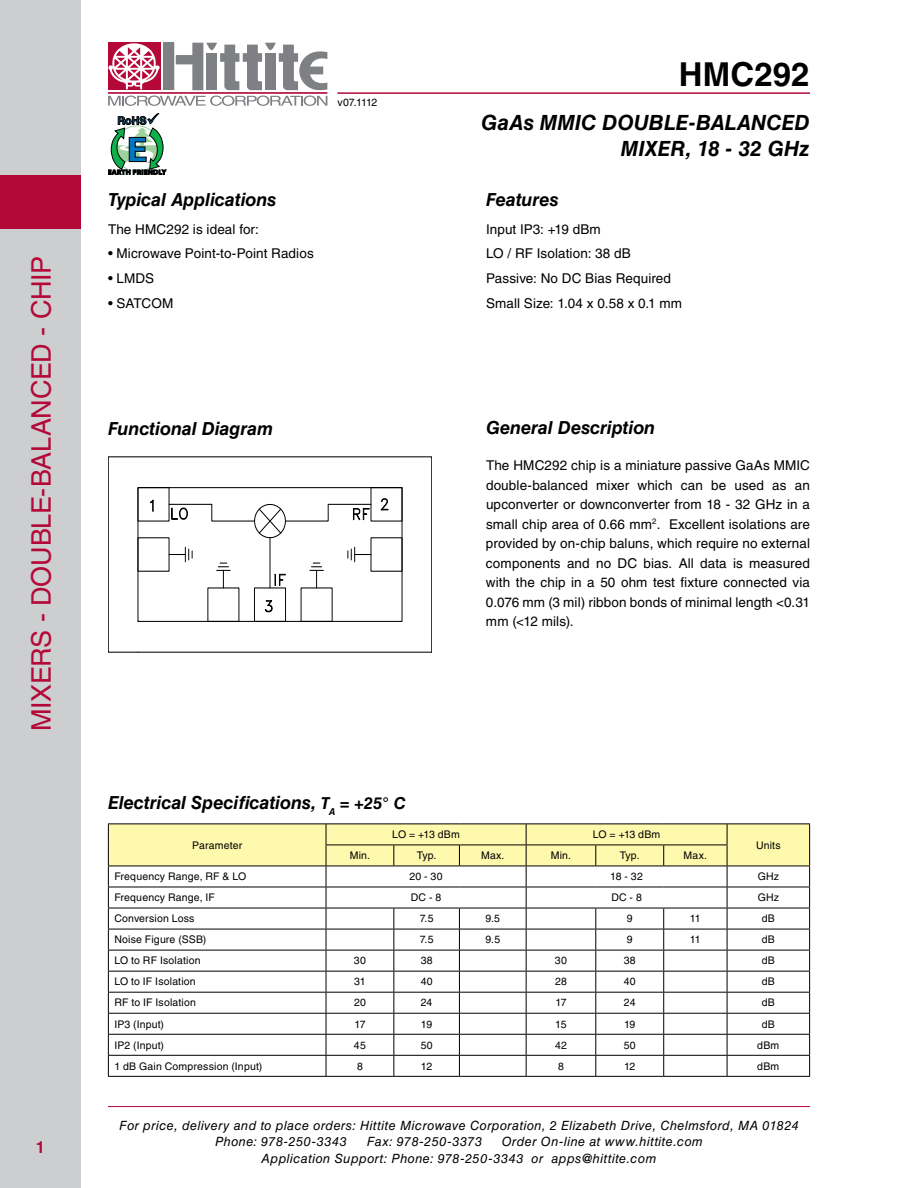
<style>
.page{position:relative;width:918px;height:1188px;background:#fff}
.page>*{position:absolute;margin:0;border:0;box-sizing:border-box;transform-origin:0 0}
.t1{font:700 33px "Helvetica LT Std";letter-spacing:.005em;color:#000}
.t2{font:27px "Helvetica LT Std";letter-spacing:-.01em;color:#b30838}
.t3{font:italic 700 21px/25.2px "Helvetica LT Std";letter-spacing:.005em;color:#000;text-align:right}
.t4{font:italic 700 18px "Helvetica LT Std";letter-spacing:-.005em;color:#000}
.t5{font:700 16.5px "Helvetica LT Std";color:#b30838}
.t6{font:13.5px/19.5px "Helvetica LT Std";letter-spacing:.01em;color:#000}
.t7{font:italic 12.75px/16.5px "Helvetica LT Std";letter-spacing:.035em;color:#000}
.t8{font:10.5px "Helvetica LT Std";letter-spacing:.015em;color:#000}
.s1{font-size:16.5px}
</style>
<div class="page">
<hr style="left:108px;top:1106px;width:702px;height:1px;background:#b30838">
<hr style="left:338px;top:92px;width:472px;height:2px;background:#b30838">
<div style="left:163px;top:43px;width:11px;height:47px;background:#7e8083"></div>
<div style="left:108px;top:43px;width:52px;height:47px;background:#b30838"></div>
<hr style="left:108px;top:92px;width:219px;height:2px;background:#b30838">
<svg style="left:176px;top:43px;width:151px;height:47px"></svg>
<svg style="left:108px;top:96px;width:219px;height:10px"></svg>
<svg style="left:108px;top:43px;width:52px;height:46px"></svg>
<svg style="left:108px;top:113px;width:58px;height:62px"></svg>
<div style="left:0;top:0;width:81px;height:1188px;background:#cdced0"></div>
<div style="left:0;top:175px;width:81px;height:54px;background:#b30838"></div>
<svg style="left:108px;top:457px;width:324px;height:195px"></svg>
<div style="left:138px;top:487px;width:264px;height:135px;border:1px solid #000"></div>
<hr style="left:138px;top:652px;width:294px;height:1px;background:#000">
<hr style="left:169px;top:504px;width:43px;height:1px;background:#000">
<hr style="left:270px;top:538px;width:1px;height:50px;background:#000">
<hr style="left:328px;top:504px;width:43px;height:1px;background:#000">
<svg style="left:217px;top:563px;width:13px;height:25px"></svg>
<div style="left:254px;top:588px;width:32px;height:34px;border:1px solid #000"></div>
<svg style="left:169px;top:547px;width:24px;height:15px"></svg>
<svg style="left:211px;top:504px;width:118px;height:34px"></svg>
<svg style="left:310px;top:563px;width:13px;height:25px"></svg>
<svg style="left:348px;top:547px;width:23px;height:15px"></svg>
<svg style="left:150px;top:499px;width:4px;height:13px"></svg>
<svg style="left:380px;top:498px;width:9px;height:13px"></svg>
<svg style="left:264px;top:600px;width:9px;height:12px"></svg>
<svg style="left:108px;top:824px;width:702px;height:252px"></svg>
<hr style="left:108px;top:1076px;width:218px;height:1px;background:#000">
<hr style="left:326px;top:1076px;width:68px;height:1px;background:#000">
<hr style="left:394px;top:1076px;width:65px;height:1px;background:#000">
<hr style="left:459px;top:1076px;width:67px;height:1px;background:#000">
<hr style="left:526px;top:1076px;width:70px;height:1px;background:#000">
<hr style="left:596px;top:1076px;width:68px;height:1px;background:#000">
<hr style="left:664px;top:1076px;width:63px;height:1px;background:#000">
<hr style="left:727px;top:1076px;width:83px;height:1px;background:#000">
<h2 class="t2" style="left:26px;top:731px;width:477px;rotate:-90deg">MIXERS - DOUBLE-BALANCED - CHIP</h2>
<p class="t5" style="left:36px;top:1138px;width:11px">1</p>
<p class="t8" style="left:338px;top:96px;width:41px">v07.1112</p>
<h3 class="t4" style="left:108px;top:188px;width:170px">Typical Applications</h3>
<p class="t6" style="left:108px;top:219px;width:152px">The HMC292 is ideal for:</p>
<p class="t6" style="left:108px;top:244px;width:207px">• Microwave Point-to-Point Radios</p>
<p class="t6" style="left:108px;top:269px;width:48px">• LMDS</p>
<p class="t6" style="left:108px;top:293px;width:67px">• SATCOM</p>
<h3 class="t4" style="left:108px;top:417px;width:167px">Functional Diagram</h3>
<h3 class="t4" style="left:108px;top:792px;width:299px">Electrical Specifications, <span class="s1">T</span><sub>A</sub> <span class="s1">= +25° C</span></h3>
<h1 class="t1" style="left:679px;top:54px;width:132px">HMC292</h1>
<h3 class="t3" style="left:481px;top:110px;width:330px">GaAs MMIC DOUBLE-BALANCED<br>MIXER, 18 - 32 GHz</h3>
<h3 class="t4" style="left:486px;top:188px;width:74px">Features</h3>
<p class="t6" style="left:486px;top:216px;width:198px;line-height:24.8px">Input IP3: +19 dBm<br>LO / RF Isolation: 38 dB<br>Passive: No DC Bias Required<br>Small Size: 1.04 x 0.58 x 0.1 mm</p>
<h3 class="t4" style="left:486px;top:417px;width:171px">General Description</h3>
<p class="t6" style="left:486px;top:456px;width:326px;text-align:justify">The HMC292 chip is a miniature passive GaAs MMIC double-balanced mixer which can be used as an upconverter or downconverter from 18 - 32 GHz in a small chip area of 0.66 mm<sup>2</sup>. Excellent isolations are provided by on-chip baluns, which require no external components and no DC bias. All data is measured with the chip in a 50 ohm test fixture connected via 0.076 mm (3 mil) ribbon bonds of minimal length &lt;0.31 mm (&lt;12 mils).</p>
<p class="t8" style="left:192px;top:839px;width:51px">Parameter</p>
<p class="t8" style="left:392px;top:828px;width:69px">LO = +13 dBm</p>
<p class="t8" style="left:593px;top:828px;width:69px">LO = +13 dBm</p>
<p class="t8" style="left:350px;top:849px;width:22px">Min.</p>
<p class="t8" style="left:417px;top:849px;width:21px">Typ.</p>
<p class="t8" style="left:481px;top:849px;width:25px">Max.</p>
<p class="t8" style="left:551px;top:849px;width:22px">Min.</p>
<p class="t8" style="left:620px;top:849px;width:21px">Typ.</p>
<p class="t8" style="left:684px;top:849px;width:25px">Max.</p>
<p class="t8" style="left:756px;top:839px;width:26px">Units</p>
<p class="t8" style="left:114px;top:870px;width:134px">Frequency Range, RF &amp; LO</p>
<p class="t8" style="left:410px;top:870px;width:35px">20 - 30</p>
<p class="t8" style="left:610px;top:870px;width:34px">18 - 32</p>
<p class="t8" style="left:758px;top:870px;width:23px">GHz</p>
<p class="t8" style="left:114px;top:892px;width:102px">Frequency Range, IF</p>
<p class="t8" style="left:411px;top:892px;width:32px">DC - 8</p>
<p class="t8" style="left:611px;top:892px;width:32px">DC - 8</p>
<p class="t8" style="left:758px;top:892px;width:23px">GHz</p>
<p class="t8" style="left:114px;top:913px;width:82px">Conversion Loss</p>
<p class="t8" style="left:420px;top:913px;width:15px">7.5</p>
<p class="t8" style="left:485px;top:913px;width:16px">9.5</p>
<p class="t8" style="left:627px;top:913px;width:7px">9</p>
<p class="t8" style="left:690px;top:913px;width:12px">11</p>
<p class="t8" style="left:762px;top:913px;width:15px">dB</p>
<p class="t8" style="left:114px;top:934px;width:94px">Noise Figure (SSB)</p>
<p class="t8" style="left:420px;top:934px;width:15px">7.5</p>
<p class="t8" style="left:485px;top:934px;width:16px">9.5</p>
<p class="t8" style="left:627px;top:934px;width:7px">9</p>
<p class="t8" style="left:690px;top:934px;width:12px">11</p>
<p class="t8" style="left:762px;top:934px;width:15px">dB</p>
<p class="t8" style="left:114px;top:955px;width:88px">LO to RF Isolation</p>
<p class="t8" style="left:354px;top:955px;width:13px">30</p>
<p class="t8" style="left:421px;top:955px;width:13px">38</p>
<p class="t8" style="left:555px;top:955px;width:13px">30</p>
<p class="t8" style="left:624px;top:955px;width:13px">38</p>
<p class="t8" style="left:762px;top:955px;width:15px">dB</p>
<p class="t8" style="left:114px;top:976px;width:83px">LO to IF Isolation</p>
<p class="t8" style="left:354px;top:976px;width:13px">31</p>
<p class="t8" style="left:421px;top:976px;width:13px">40</p>
<p class="t8" style="left:555px;top:976px;width:13px">28</p>
<p class="t8" style="left:624px;top:976px;width:13px">40</p>
<p class="t8" style="left:762px;top:976px;width:15px">dB</p>
<p class="t8" style="left:114px;top:997px;width:83px">RF to IF Isolation</p>
<p class="t8" style="left:354px;top:997px;width:13px">20</p>
<p class="t8" style="left:421px;top:997px;width:13px">24</p>
<p class="t8" style="left:555px;top:997px;width:13px">17</p>
<p class="t8" style="left:624px;top:997px;width:13px">24</p>
<p class="t8" style="left:762px;top:997px;width:15px">dB</p>
<p class="t8" style="left:114px;top:1018px;width:51px">IP3 (Input)</p>
<p class="t8" style="left:354px;top:1018px;width:13px">17</p>
<p class="t8" style="left:421px;top:1018px;width:13px">19</p>
<p class="t8" style="left:555px;top:1018px;width:13px">15</p>
<p class="t8" style="left:624px;top:1018px;width:13px">19</p>
<p class="t8" style="left:762px;top:1018px;width:15px">dB</p>
<p class="t8" style="left:114px;top:1039px;width:51px">IP2 (Input)</p>
<p class="t8" style="left:354px;top:1039px;width:13px">45</p>
<p class="t8" style="left:421px;top:1039px;width:13px">50</p>
<p class="t8" style="left:555px;top:1039px;width:13px">42</p>
<p class="t8" style="left:624px;top:1039px;width:13px">50</p>
<p class="t8" style="left:757px;top:1039px;width:24px">dBm</p>
<p class="t8" style="left:114px;top:1060px;width:149px">1 dB Gain Compression (Input)</p>
<p class="t8" style="left:357px;top:1060px;width:7px">8</p>
<p class="t8" style="left:421px;top:1060px;width:13px">12</p>
<p class="t8" style="left:558px;top:1060px;width:7px">8</p>
<p class="t8" style="left:624px;top:1060px;width:13px">12</p>
<p class="t8" style="left:757px;top:1060px;width:24px">dBm</p>
<p class="t7" style="left:215px;top:1117px;width:585px;text-indent:-96px">For price, delivery and to place orders: Hittite Microwave Corporation, 2 Elizabeth Drive, Chelmsford, MA 01824<br>Phone: 978-250-3343</p>
<p class="t7" style="left:262px;top:1133px;width:443px;text-indent:240px">Order On-line at www.hittite.com<br>Application Support: Phone: 978-250-3343 or apps@hittite.com</p>
<p class="t7" style="left:367px;top:1133px;width:117px">Fax: 978-250-3373</p>
</div>
